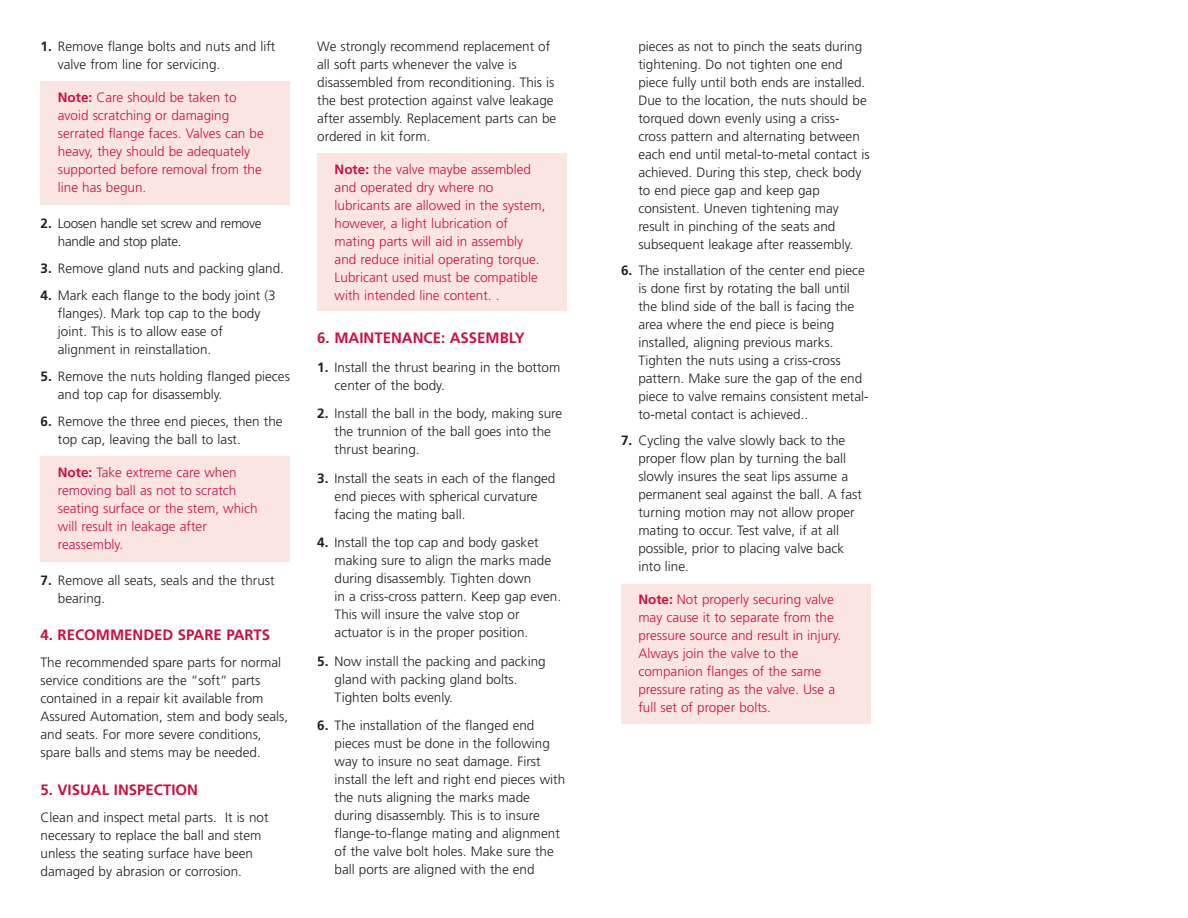
<style>
.page{position:relative;width:1188px;height:918px;background:#fff}
.page>*{position:absolute;margin:0;border:0;box-sizing:border-box;transform-origin:0 0}
.t1{font:700 15px "Frutiger";color:#d10e40}
.t2{font:300 13.5px/18px "Frutiger";color:#231f20}
.t3{font:300 13.5px/18px "Frutiger";color:#d10e40}
.t4{font:300 13.5px/18px "Frutiger";letter-spacing:-.02em;color:#231f20}
.s1{font-weight:700}
</style>
<div class="page">
<div style="left:317px;top:153px;width:250px;height:157px;background:#fae5e1"></div>
<div style="left:40px;top:81px;width:250px;height:124px;background:#fae5e1"></div>
<div style="left:40px;top:456px;width:250px;height:105px;background:#fae5e1"></div>
<div style="left:621px;top:585px;width:250px;height:139px;background:#fae5e1"></div>
<p class="t2" style="left:58px;top:38px;width:219px;text-indent:-17px"><span class="s1">1.</span> Remove flange bolts and nuts and lift valve from line for servicing.</p>
<p class="t3" style="left:58px;top:89px;width:207px"><span class="s1">Note:</span> Care should be taken to avoid scratching or damaging serrated flange faces. Valves can be heavy, they should be adequately supported before removal from the line has begun.</p>
<p class="t4" style="left:58px;top:215px;width:205px;text-indent:-17px"><span class="s1">2.</span> Loosen handle set screw and remove handle and stop plate.</p>
<p class="t2" style="left:40px;top:260px;width:245px"><span class="s1">3.</span> Remove gland nuts and packing gland.</p>
<p class="t2" style="left:58px;top:287px;width:219px;text-indent:-17px"><span class="s1">4.</span> Mark each flange to the body joint (3 flanges). Mark top cap to the body joint. This is to allow ease of alignment in reinstallation.</p>
<p class="t2" style="left:58px;top:368px;width:234px;text-indent:-17px"><span class="s1">5.</span> Remove the nuts holding flanged pieces and top cap for disassembly.</p>
<p class="t2" style="left:58px;top:413px;width:226px;text-indent:-17px"><span class="s1">6.</span> Remove the three end pieces, then the top cap, leaving the ball to last.</p>
<p class="t3" style="left:58px;top:464px;width:201px"><span class="s1">Note:</span> Take extreme care when removing ball as not to scratch seating surface or the stem, which will result in leakage after reassembly.</p>
<p class="t2" style="left:58px;top:572px;width:218px;text-indent:-17px"><span class="s1">7.</span> Remove all seats, seals and the thrust bearing.</p>
<p class="t1" style="left:40px;top:629px;width:231px">4. RECOMMENDED SPARE PARTS</p>
<p class="t2" style="left:40px;top:654px;width:249px">The recommended spare parts for normal service conditions are the “soft” parts contained in a repair kit available from Assured Automation, stem and body seals, and seats. For more severe conditions, spare balls and stems may be needed.</p>
<p class="t1" style="left:40px;top:783px;width:159px">5. VISUAL INSPECTION</p>
<p class="t2" style="left:40px;top:809px;width:230px">Clean and inspect metal parts. It is not necessary to replace the ball and stem unless the seating surface have been damaged by abrasion or corrosion.</p>
<p class="t2" style="left:317px;top:38px;width:241px">We strongly recommend replacement of all soft parts whenever the valve is disassembled from reconditioning. This is the best protection against valve leakage after assembly. Replacement parts can be ordered in kit form.</p>
<p class="t3" style="left:335px;top:161px;width:212px"><span class="s1">Note:</span> the valve maybe assembled and operated dry where no lubricants are allowed in the system, however, a light lubrication of mating parts will aid in assembly and reduce initial operating torque.<br>Lubricant used must be compatible with intended line content. .</p>
<p class="t1" style="left:317px;top:332px;width:209px">6. MAINTENANCE: ASSEMBLY</p>
<p class="t2" style="left:335px;top:359px;width:227px;text-indent:-17px"><span class="s1">1.</span> Install the thrust bearing in the bottom center of the body.</p>
<p class="t2" style="left:335px;top:405px;width:229px;text-indent:-17px"><span class="s1">2.</span> Install the ball in the body, making sure the trunnion of the ball goes into the thrust bearing.</p>
<p class="t2" style="left:335px;top:470px;width:222px;text-indent:-17px"><span class="s1">3.</span> Install the seats in each of the flanged end pieces with spherical curvature facing the mating ball.</p>
<p class="t2" style="left:335px;top:534px;width:228px;text-indent:-17px"><span class="s1">4.</span> Install the top cap and body gasket making sure to align the marks made during disassembly. Tighten down<br>in a criss-cross pattern. Keep gap even.<br>This will insure the valve stop or actuator is in the proper position.</p>
<p class="t2" style="left:335px;top:653px;width:213px;text-indent:-17px"><span class="s1">5.</span> Now install the packing and packing gland with packing gland bolts.<br>Tighten bolts evenly.</p>
<p class="t2" style="left:335px;top:717px;width:232px;text-indent:-17px"><span class="s1">6.</span> The installation of the flanged end pieces must be done in the following way to insure no seat damage. First install the left and right end pieces with the nuts aligning the marks made during disassembly. This is to insure flange-to-flange mating and alignment of the valve bolt holes. Make sure the ball ports are aligned with the end</p>
<p class="t2" style="left:638px;top:38px;width:233px">pieces as not to pinch the seats during tightening. Do not tighten one end piece fully until both ends are installed.<br>Due to the location, the nuts should be torqued down evenly using a criss&shy;cross pattern and alternating between each end until metal-to-metal contact is achieved. During this step, check body to end piece gap and keep gap consistent. Uneven tightening may result in pinching of the seats and subsequent leakage after reassembly.</p>
<p class="t2" style="left:638px;top:262px;width:232px;text-indent:-17px"><span class="s1">6.</span> The installation of the center end piece is done first by rotating the ball until the blind side of the ball is facing the area where the end piece is being installed, aligning previous marks.<br>Tighten the nuts using a criss-cross pattern. Make sure the gap of the end piece to valve remains consistent metal&shy;to-metal contact is achieved..</p>
<p class="t2" style="left:638px;top:432px;width:225px;text-indent:-17px"><span class="s1">7.</span> Cycling the valve slowly back to the proper flow plan by turning the ball slowly insures the seat lips assume a permanent seal against the ball. A fast turning motion may not allow proper mating to occur. Test valve, if at all possible, prior to placing valve back into line.</p>
<p class="t3" style="left:638px;top:591px;width:204px"><span class="s1">Note:</span> Not properly securing valve may cause it to separate from the pressure source and result in injury.<br>Always join the valve to the companion flanges of the same pressure rating as the valve. Use a full set of proper bolts.</p>
</div>
